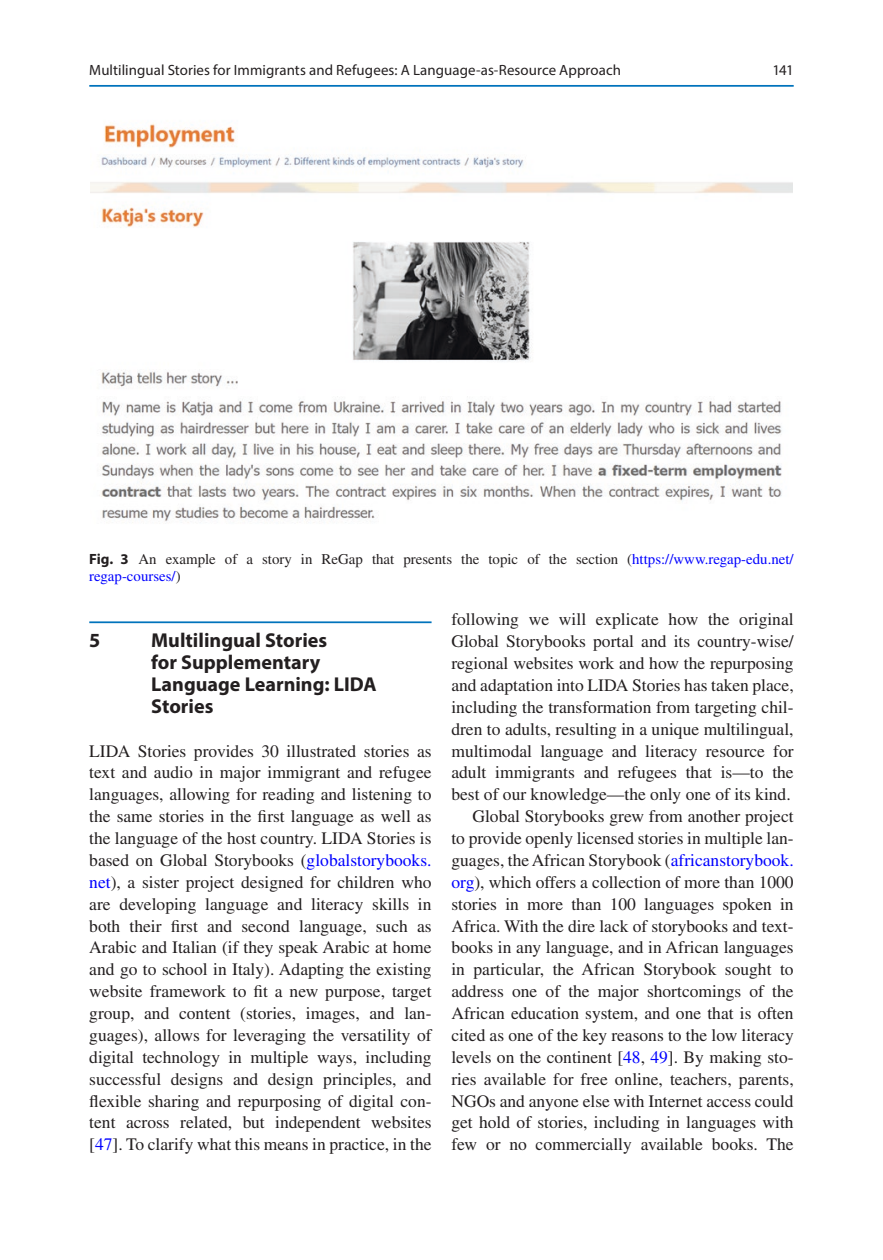
<style>
.page{position:relative;width:883px;height:1260px;background:#fff}
.page>*{position:absolute;margin:0;border:0;box-sizing:border-box;transform-origin:0 0}
._1_hd{font:700 20.12px/21.9px "Myriad Pro";color:#231f20}
.Text_flush{font:17.5px/21.9px "Times LT Std";color:#231f20;text-align:justify}
.Text{font:17.5px/21.9px "Times LT Std";color:#231f20;text-align:justify}
.t1{font:14.88px/17.5px "Times LT Std";color:#231f20}
.t2{font:14.88px "Myriad Pro";letter-spacing:.005em;color:#231f20}
.s1{font-family:"Myriad Pro";font-weight:700}
.s2{color:#00f}
</style>
<div class="page">
<img style="left:90px;top:123px;width:703px;height:400px">
<hr style="left:89px;top:621px;width:343px;height:2px;background:#0073bc">
<hr style="left:89px;top:85px;width:705px;height:2px;background:#0073bc">
<p class="t2" style="left:89px;top:61px;width:533px">Multilingual Stories for Immigrants and Refugees: A Language-as-Resource Approach</p>
<p class="t2" style="left:772px;top:61px;width:23px">141</p>
<p class="t1" style="left:89px;top:550px;width:706px"><span class="s1">Fig. 3</span> An example of a story in ReGap that presents the topic of the section (<span class="s2">https://www.regap-edu.net/ regap-courses/</span>)</p>
<h2 class="_1_hd" style="left:89px;top:629px;width:13px">5</h2>
<h2 class="_1_hd" style="left:151px;top:629px;width:227px">Multilingual Stories<br>for Supplementary<br>Language Learning: LIDA<br>Stories</h2>
<p class="Text_flush" style="left:89px;top:740px;width:344px">LIDA Stories provides 30 illustrated stories as text and audio in major immigrant and refugee languages, allowing for reading and listening to the same stories in the first language as well as the language of the host country. LIDA Stories is based on Global Storybooks (<span class="s2">globalstorybooks. net</span>), a sister project designed for children who are developing language and literacy skills in both their first and second language, such as Arabic and Italian (if they speak Arabic at home and go to school in Italy). Adapting the existing website framework to fit a new purpose, target group, and content (stories, images, and lan&shy;guages), allows for leveraging the versatility of digital technology in multiple ways, including successful designs and design principles, and flexible sharing and repurposing of digital con&shy;tent across related, but independent websites [<span class="s2">47</span>]. To clarify what this means in practice, in the</p>
<p class="Text_flush" style="left:451px;top:608px;width:344px">following we will explicate how the original Global Storybooks portal and its country-wise/ regional websites work and how the repurposing and adaptation into LIDA Stories has taken place, including the transformation from targeting chil&shy;dren to adults, resulting in a unique multilingual, multimodal language and literacy resource for adult immigrants and refugees that is—to the best of our knowledge—the only one of its kind.</p>
<p class="Text" style="left:451px;top:805px;width:344px;text-indent:21px">Global Storybooks grew from another project to provide openly licensed stories in multiple lan&shy;guages, the African Storybook (<span class="s2">africanstorybook. org</span>), which offers a collection of more than 1000 stories in more than 100 languages spoken in Africa. With the dire lack of storybooks and text&shy;books in any language, and in African languages in particular, the African Storybook sought to address one of the major shortcomings of the African education system, and one that is often cited as one of the key reasons to the low literacy levels on the continent [<span class="s2">48</span>, <span class="s2">49</span>]. By making sto&shy;ries available for free online, teachers, parents, NGOs and anyone else with Internet access could get hold of stories, including in languages with few or no commercially available books. The</p>
</div>
